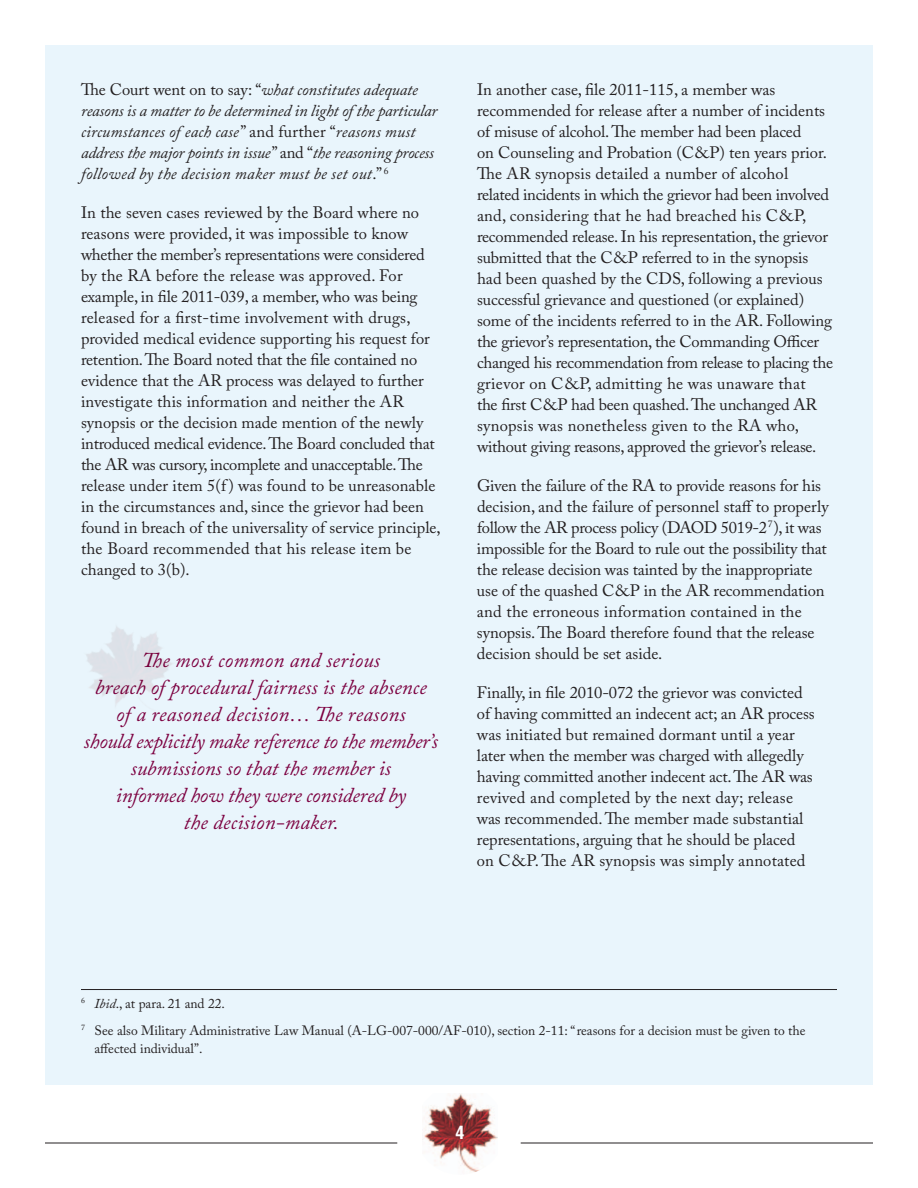
<style>
.page{position:relative;width:918px;height:1188px;background:#fff}
.page>*{position:absolute;margin:0;border:0;box-sizing:border-box;transform-origin:0 0}
.t1{font:italic 21px/27px "Adobe Caslon Pro";color:#7c0040;text-align:center}
.t2{font:700 condensed 18px "Helvetica LT Std";color:#fff}
.t3{font:16.5px/21px "Adobe Caslon Pro";letter-spacing:-.005em;color:#231f20}
.t4{font:italic 16.5px/21px "Adobe Caslon Pro";letter-spacing:-.01em;color:#231f20}
.t5{font:13.5px/27px "Adobe Caslon Pro";color:#231f20}
.s1{font-style:normal}
.s2{font-style:italic}
</style>
<div class="page">
<img style="left:424px;top:1094px;width:73px;height:78px">
<hr style="left:45px;top:1143px;width:352px;height:1px;background:#231f20">
<hr style="left:521px;top:1143px;width:352px;height:1px;background:#231f20">
<div style="left:45px;top:45px;width:828px;height:1039px;background:#e9f5fc"></div>
<hr style="left:81px;top:989px;width:756px;height:1px;background:#231f20">
<p class="t4" style="left:81px;top:79px;width:358px"><span class="s1">The Court went on to say: “</span>what constitutes adequate reasons is a matter to be determined in light of the particular circumstances of each case<span class="s1">” and further “</span>reasons must address the major points in issue<span class="s1">” and “</span>the reasoning process followed by the decision maker must be set out<span class="s1">.”</span> <sup>6</sup></p>
<p class="t3" style="left:81px;top:202px;width:361px">In the seven cases reviewed by the Board where no reasons were provided, it was impossible to know whether the member’s representations were considered by the RA before the release was approved. For example, in file 2011-039, a member, who was being released for a first-time involvement with drugs, provided medical evidence supporting his request for retention. The Board noted that the file contained no evidence that the AR process was delayed to further investigate this information and neither the AR synopsis or the decision made mention of the newly introduced medical evidence. The Board concluded that the AR was cursory, incomplete and unacceptable. The release under item 5(f ) was found to be unreasonable in the circumstances and, since the grievor had been found in breach of the universality of service principle, the Board recommended that his release item be changed to 3(b).</p>
<p class="t1" style="left:84px;top:647px;width:356px">The most common and serious<br>breach of procedural fairness is the absence<br>of a reasoned decision… The reasons<br>should explicitly make reference to the member’s submissions so that the member is<br>informed how they were considered by<br>the decision-maker.</p>
<p class="t3" style="left:477px;top:79px;width:358px">In another case, file 2011-115, a member was recommended for release after a number of incidents of misuse of alcohol. The member had been placed<br>on Counseling and Probation (C&amp;P) ten years prior.<br>The AR synopsis detailed a number of alcohol related incidents in which the grievor had been involved and, considering that he had breached his C&amp;P, recommended release. In his representation, the grievor submitted that the C&amp;P referred to in the synopsis had been quashed by the CDS, following a previous successful grievance and questioned (or explained) some of the incidents referred to in the AR. Following the grievor’s representation, the Commanding Officer changed his recommendation from release to placing the grievor on C&amp;P, admitting he was unaware that<br>the first C&amp;P had been quashed. The unchanged AR synopsis was nonetheless given to the RA who, without giving reasons, approved the grievor’s release.</p>
<p class="t3" style="left:477px;top:475px;width:353px">Given the failure of the RA to provide reasons for his decision, and the failure of personnel staff to properly follow the AR process policy (DAOD 5019-2<sup>7</sup>), it was impossible for the Board to rule out the possibility that the release decision was tainted by the inappropriate use of the quashed C&amp;P in the AR recommendation and the erroneous information contained in the synopsis. The Board therefore found that the release decision should be set aside.</p>
<p class="t3" style="left:477px;top:681px;width:339px">Finally, in file 2010-072 the grievor was convicted of having committed an indecent act; an AR process was initiated but remained dormant until a year later when the member was charged with allegedly having committed another indecent act. The AR was revived and completed by the next day; release was recommended. The member made substantial representations, arguing that he should be placed on C&amp;P. The AR synopsis was simply annotated</p>
<p class="t5" style="left:81px;top:990px;width:726px"><sup>6</sup> <span class="s2">Ibid</span>., at para. 21 and 22.<br><sup>7</sup> See also Military Administrative Law Manual (A-LG-007-000/AF-010), section 2-11: “reasons for a decision must be given to the</p>
<p class="t5" style="left:94px;top:1035px;width:109px">affected individual”.</p>
<p class="t2" style="left:455px;top:1121px;width:10px">4</p>
</div>
